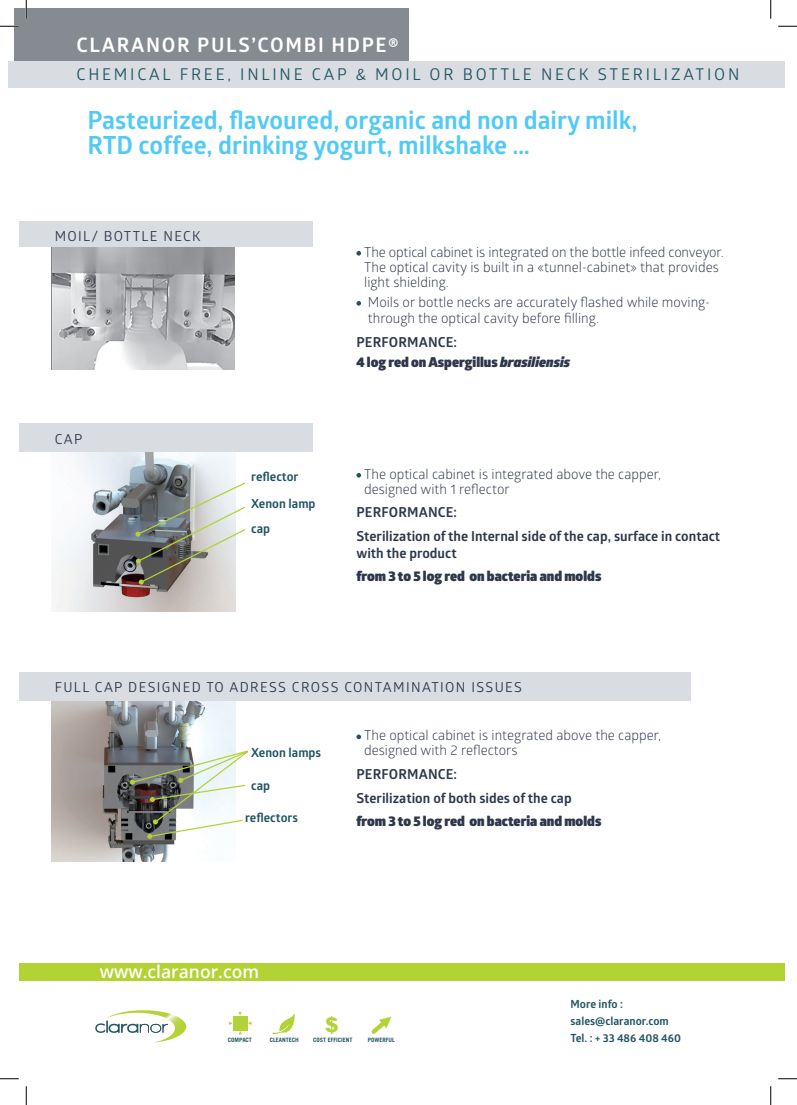
<style>
.page{position:relative;width:797px;height:1105px;background:#fff}
.page>*{position:absolute;margin:0;border:0;box-sizing:border-box;transform-origin:0 0}
.t1{font:700 25px/25px "Glober";color:#51caf5}
.t2{font:900 20.12px "Arial";color:#b3d238}
.t3{font:700 20px "Glober";letter-spacing:.085em;color:#fff}
.t4{font:600 17.5px "Open Sans";color:#fff}
.t5{font:16.25px "Glober";letter-spacing:.17em;color:#225462}
.t6{font:13.75px/15px "Glober";color:#2f374b}
.t7{font:700 13.75px/23.6px "Glober";color:#2f374b}
.t8{font:900 13.75px/20px "Glober";color:#2f374b}
.t9{font:13.75px "Glober";letter-spacing:.1em;color:#2f374b}
.t10{font:700 12.5px/25.9px "Glober";color:#225462}
.t11{font:700 11.25px/17.1px "Glober";color:#225462}
.t12{font:700 6px "Trade Gothic LT Std";color:#225462}
.s1{font-weight:700}
.s2{font-style:italic}
</style>
<div class="page">
<div style="left:14px;top:9px;width:395px;height:52px;background:#868b91"></div>
<div style="left:9px;top:61px;width:776px;height:26px;background:#d9dde1"></div>
<div style="left:19px;top:963px;width:766px;height:18px;background:#b3d234"></div>
<svg style="left:95px;top:1010px;width:91px;height:33px"></svg>
<img style="left:52px;top:451px;width:183px;height:161px">
<img style="left:52px;top:247px;width:182px;height:122px">
<div style="left:19px;top:221px;width:293px;height:26px;background:#d9dde1"></div>
<div style="left:19px;top:423px;width:293px;height:28px;background:#d9dde1"></div>
<svg style="left:356px;top:251px;width:5px;height:5px"></svg>
<svg style="left:356px;top:301px;width:5px;height:5px"></svg>
<div style="left:19px;top:673px;width:672px;height:28px;background:#d9dde1"></div>
<svg style="left:356px;top:734px;width:5px;height:5px"></svg>
<svg style="left:356px;top:473px;width:5px;height:5px"></svg>
<svg style="left:135px;top:481px;width:110px;height:103px;background:#9fa19c"></svg>
<img style="left:52px;top:701px;width:183px;height:160px">
<svg style="left:272px;top:1013px;width:23px;height:21px"></svg>
<div style="left:233px;top:1016px;width:14px;height:14px;background:#b3d238"></div>
<svg style="left:371px;top:1017px;width:20px;height:17px"></svg>
<svg style="left:130px;top:749px;width:119px;height:90px"></svg>
<svg style="left:0;top:25px;width:19px;height:2px"></svg>
<svg style="left:778px;top:25px;width:19px;height:2px"></svg>
<svg style="left:0;top:1078px;width:19px;height:1px"></svg>
<svg style="left:778px;top:1078px;width:19px;height:1px"></svg>
<svg style="left:25px;top:0;width:2px;height:19px"></svg>
<svg style="left:25px;top:1086px;width:2px;height:19px"></svg>
<svg style="left:770px;top:0;width:1px;height:19px"></svg>
<svg style="left:770px;top:1086px;width:1px;height:19px"></svg>
<h3 class="t3" style="left:76px;top:31px;width:324px">CLARANOR PULS’COMBI HDPE®</h3>
<p class="t5" style="left:76px;top:62px;width:664px">CHEMICAL FREE, INLINE CAP &amp; MOIL OR BOTTLE NECK STERILIZATION</p>
<h1 class="t1" style="left:87px;top:107px;width:551px">Pasteurized, flavoured, organic and non dairy milk,<br>RTD coffee, drinking yogurt, milkshake …</h1>
<p class="t9" style="left:55px;top:226px;width:147px">MOIL/ BOTTLE NECK</p>
<p class="t9" style="left:55px;top:430px;width:29px">CAP</p>
<p class="t10" style="left:251px;top:464px;width:66px">reflector<br>Xenon lamp cap</p>
<p class="t6" style="left:364px;top:244px;width:361px">The optical cabinet is integrated on the bottle infeed conveyor.<br>The optical cavity is built in a «tunnel-cabinet» that provides light shielding.</p>
<p class="t6" style="left:368px;top:293px;width:344px;line-height:16.5px">Moils or bottle necks are accurately flashed while moving&shy;through the optical cavity before filling.</p>
<p class="t8" style="left:356px;top:332px;width:215px"><span class="s1">PERFORMANCE:<br></span>4 log red on Aspergillus <span class="s2">brasiliensis</span></p>
<p class="t6" style="left:364px;top:466px;width:298px">The optical cabinet is integrated above the capper, designed with 1 reflector</p>
<p class="t7" style="left:356px;top:500px;width:365px">PERFORMANCE:<br>Sterilization of the Internal side of the cap, surface in contact</p>
<p class="t7" style="left:356px;top:541px;width:102px">with the product</p>
<p class="t8" style="left:356px;top:566px;width:246px">from 3 to 5 log red on bacteria and molds</p>
<p class="t9" style="left:55px;top:678px;width:469px">FULL CAP DESIGNED TO ADRESS CROSS CONTAMINATION ISSUES</p>
<p class="t6" style="left:364px;top:727px;width:298px">The optical cabinet is integrated above the capper, designed with 2 reflectors</p>
<p class="t7" style="left:356px;top:762px;width:217px">PERFORMANCE:<br>Sterilization of both sides of the cap</p>
<p class="t8" style="left:356px;top:811px;width:246px">from 3 to 5 log red on bacteria and molds</p>
<p class="t10" style="left:251px;top:739px;width:71px">Xenon lamps</p>
<p class="t10" style="left:251px;top:772px;width:21px">cap</p>
<p class="t10" style="left:245px;top:804px;width:54px">reflectors</p>
<p class="t4" style="left:100px;top:960px;width:161px">www.claranor.com</p>
<h2 class="t2" style="left:325px;top:1013px;width:15px">$</h2>
<p class="t12" style="left:228px;top:1036px;width:25px">COMPACT</p>
<p class="t12" style="left:270px;top:1036px;width:30px">CLEANTECH</p>
<p class="t12" style="left:313px;top:1036px;width:41px">COST EFFICIENT</p>
<p class="t12" style="left:368px;top:1036px;width:28px">POWERFUL</p>
<p class="t11" style="left:570px;top:995px;width:112px">More info : sales@claranor.com<br>Tel. : + 33 486 408 460</p>
</div>
